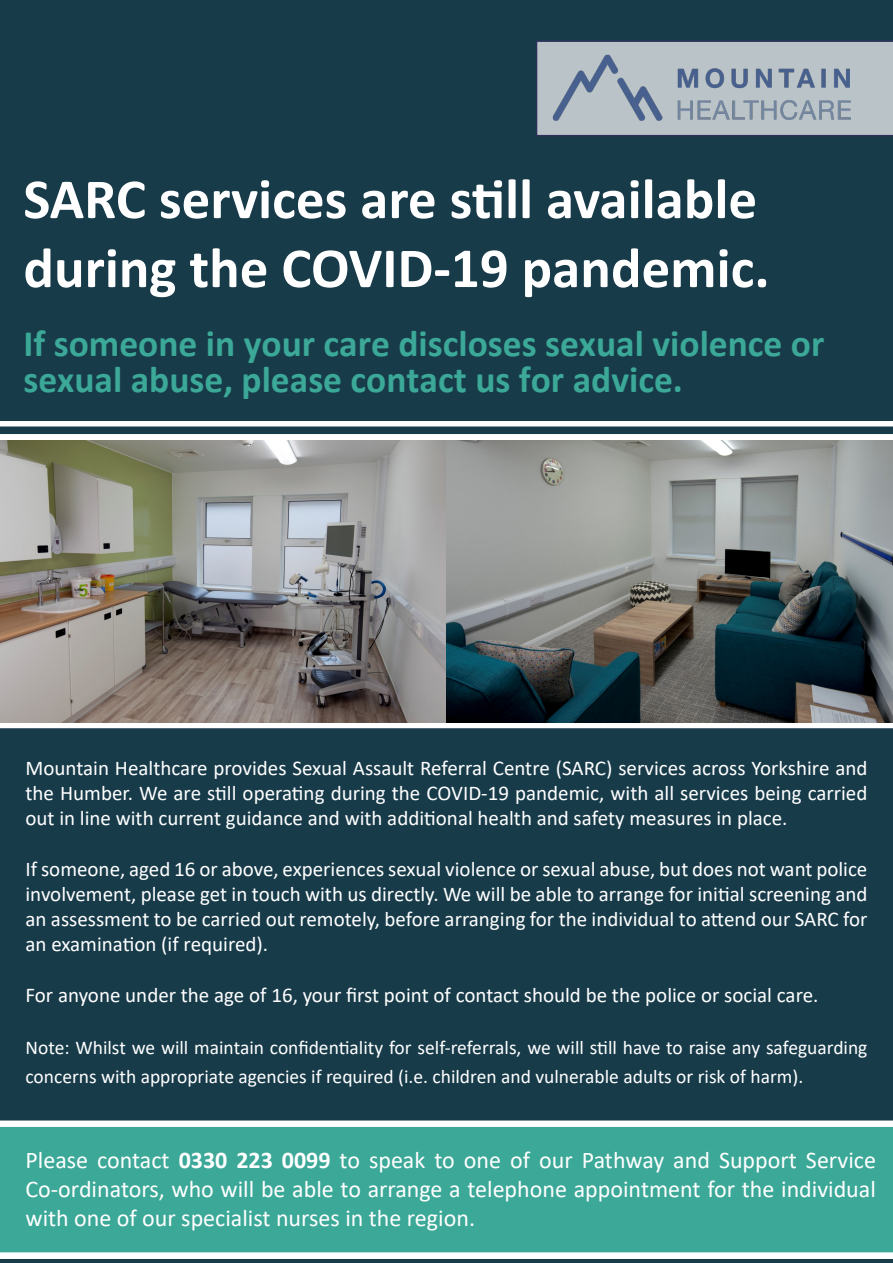
<style>
.page{position:relative;width:893px;height:1263px;background:#fff}
.page>*{position:absolute;margin:0;border:0;box-sizing:border-box;transform-origin:0 0}
.t1{font:700 57px/69px "Calibri";color:#fff}
.t2{font:700 37.5px/36px "Calibri";color:#3ba898}
.t3{font:24px/28.8px "Calibri";color:#fff;text-align:justify}
.t4{font:21px/25.2px "Calibri";color:#fff;text-align:justify}
.t5{font:19.5px/28.8px "Calibri";color:#fff}
.s1{font-weight:700}
</style>
<div class="page">
<div style="left:0;top:0;width:893px;height:421px;background:#183b4a"></div>
<svg style="left:0;top:426px;width:893px;height:8px;background:#264754"></svg>
<svg style="left:536px;top:40px;width:357px;height:96px;background:#acb6be"></svg>
<div style="left:0;top:728px;width:893px;height:392px;background:#183b4a"></div>
<div style="left:0;top:1127px;width:893px;height:125px;background:#3ba898"></div>
<hr style="left:0;top:1259px;width:893px;height:4px;background:#183b49">
<img style="left:0;top:440px;width:893px;height:283px">
<img style="left:552px;top:54px;width:298px;height:68px">
<p class="t1" style="left:23px;top:164px;width:748px">SARC services are still available during the COVID-19 pandemic.</p>
<p class="t2" style="left:23px;top:325px;width:802px">If someone in your care discloses sexual violence or sexual abuse, please contact us for advice.</p>
<p class="t4" style="left:26px;top:755px;width:843px">Mountain Healthcare provides Sexual Assault Referral Centre (SARC) services across Yorkshire and the Humber. We are still operating during the COVID-19 pandemic, with all services being carried out in line with current guidance and with additional health and safety measures in place.</p>
<p class="t4" style="left:26px;top:855px;width:843px">If someone, aged 16 or above, experiences sexual violence or sexual abuse, but does not want police involvement, please get in touch with us directly. We will be able to arrange for initial screening and an assessment to be carried out remotely, before arranging for the individual to attend our SARC for an examination (if required).</p>
<p class="t4" style="left:26px;top:981px;width:794px">For anyone under the age of 16, your first point of contact should be the police or social care.</p>
<p class="t5" style="left:26px;top:1032px;width:843px">Note: Whilst we will maintain confidentiality for self-referrals, we will still have to raise any safeguarding concerns with appropriate agencies if required (i.e. children and vulnerable adults or risk of harm).</p>
<p class="t3" style="left:26px;top:1145px;width:852px">Please contact <span class="s1">0330 223 0099</span> to speak to one of our Pathway and Support Service Co-ordinators, who will be able to arrange a telephone appointment for the individual with one of our specialist nurses in the region.</p>
</div>
